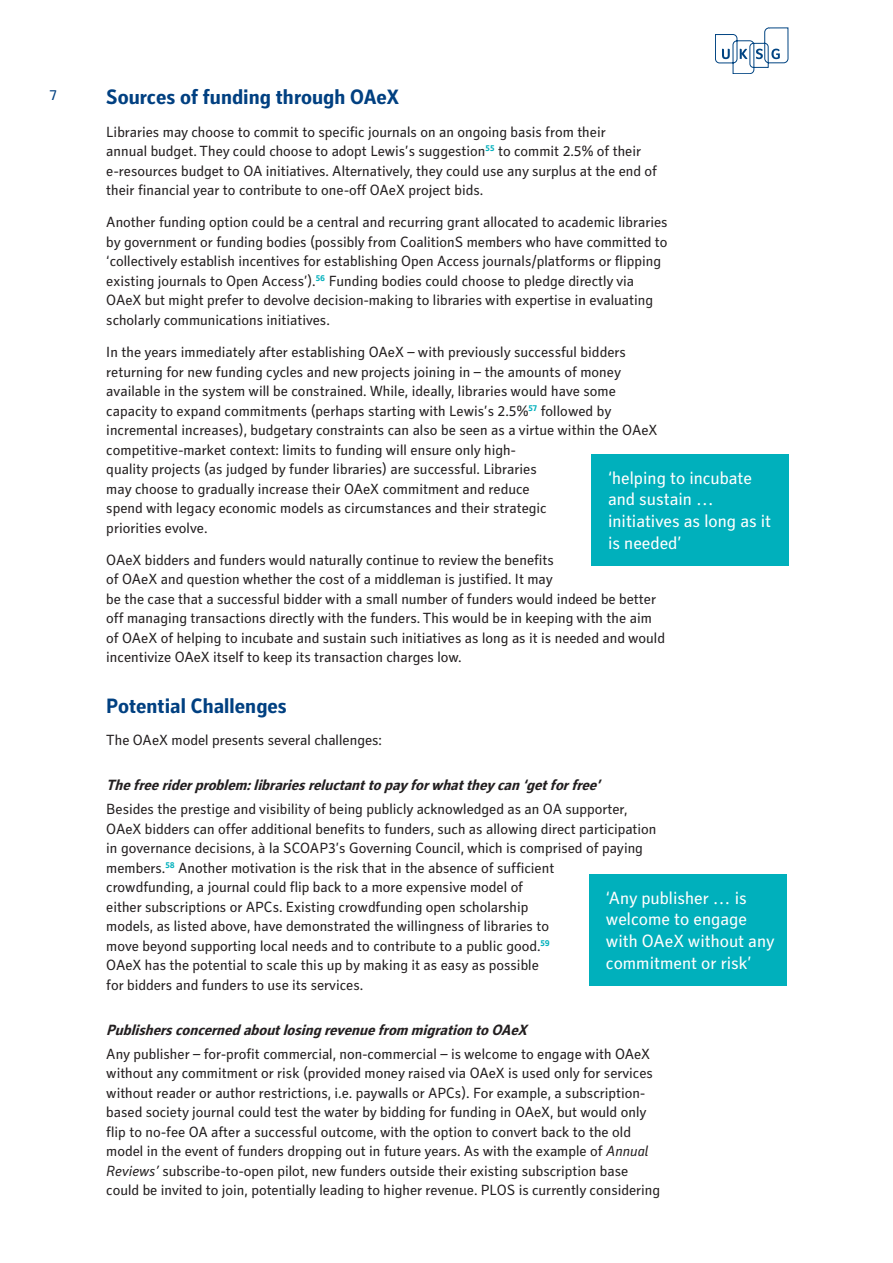
<style>
.page{position:relative;width:893px;height:1263px;background:#fff}
.page>*{position:absolute;margin:0;border:0;box-sizing:border-box;transform-origin:0 0}
.A-Style_Heading{font:700 21px "Secca Std";color:#014081}
.Stand_out_quote{font:18px/21.6px "Secca Std";color:#fff}
.Body{font:15px/19.5px "Secca Std";color:#231f20}
.C-Style_Heading_BI{font:italic 700 15px "Secca Std";color:#231f20}
.t1{font:15px "Secca Std";color:#014081}
.s1{font-style:italic}
</style>
<div class="page">
<svg style="left:715px;top:28px;width:73px;height:46px"></svg>
<div style="left:591px;top:454px;width:197px;height:112px;background:#00b0bc"></div>
<div style="left:589px;top:874px;width:197px;height:112px;background:#00b0bc"></div>
<p class="t1" style="left:50px;top:87px;width:9px">7</p>
<p class="A-Style_Heading" style="left:106px;top:85px;width:294px">Sources of funding through OAeX</p>
<p class="Body" style="left:106px;top:122px;width:552px">Libraries may choose to commit to specific journals on an ongoing basis from their<br>annual budget. They could choose to adopt Lewis’s suggestion<sup>55</sup> to commit 2.5% of their e-resources budget to OA initiatives. Alternatively, they could use any surplus at the end of their financial year to contribute to one-off OAeX project bids.</p>
<p class="Body" style="left:106px;top:213px;width:563px">Another funding option could be a central and recurring grant allocated to academic libraries by government or funding bodies (possibly from CoalitionS members who have committed to ‘collectively establish incentives for establishing Open Access journals/platforms or flipping existing journals to Open Access’).<sup>56</sup> Funding bodies could choose to pledge directly via OAeX but might prefer to devolve decision-making to libraries with expertise in evaluating scholarly communications initiatives.</p>
<p class="Body" style="left:106px;top:343px;width:553px">In the years immediately after establishing OAeX – with previously successful bidders returning for new funding cycles and new projects joining in – the amounts of money available in the system will be constrained. While, ideally, libraries would have some capacity to expand commitments (perhaps starting with Lewis’s 2.5%<sup>57</sup> followed by incremental increases), budgetary constraints can also be seen as a virtue within the OAeX competitive-market context: limits to funding will ensure only high-<br>quality projects (as judged by funder libraries) are successful. Libraries<br>may choose to gradually increase their OAeX commitment and reduce<br>spend with legacy economic models as circumstances and their strategic<br>priorities evolve.</p>
<p class="Body" style="left:106px;top:551px;width:560px">OAeX bidders and funders would naturally continue to review the benefits<br>of OAeX and question whether the cost of a middleman is justified. It may<br>be the case that a successful bidder with a small number of funders would indeed be better off managing transactions directly with the funders. This would be in keeping with the aim of OAeX of helping to incubate and sustain such initiatives as long as it is needed and would incentivize OAeX itself to keep its transaction charges low.</p>
<p class="A-Style_Heading" style="left:106px;top:694px;width:182px">Potential Challenges</p>
<p class="Body" style="left:106px;top:731px;width:277px">The OAeX model presents several challenges:</p>
<p class="C-Style_Heading_BI" style="left:106px;top:777px;width:500px">Thefreeriderproblem:librariesreluctanttopayforwhattheycan‘getforfree’</p>
<p class="Body" style="left:106px;top:800px;width:552px">Besides the prestige and visibility of being publicly acknowledged as an OA supporter, OAeX bidders can offer additional benefits to funders, such as allowing direct participation in governance decisions, à la SCOAP3’s Governing Council, which is comprised of paying members.<sup>58</sup> Another motivation is the risk that in the absence of sufficient<br>crowdfunding, a journal could flip back to a more expensive model of<br>either subscriptions or APCs. Existing crowdfunding open scholarship<br>models, as listed above, have demonstrated the willingness of libraries to<br>move beyond supporting local needs and to contribute to a public good.<sup>59<br></sup>OAeX has the potential to scale this up by making it as easy as possible<br>for bidders and funders to use its services.</p>
<p class="C-Style_Heading_BI" style="left:106px;top:1021px;width:427px">Publishersconcernedaboutlosingrevenuefrom migrationtoOAeX</p>
<p class="Body" style="left:106px;top:1044px;width:555px">Any publisher – for-profit commercial, non-commercial – is welcome to engage with OAeX without any commitment or risk (provided money raised via OAeX is used only for services without reader or author restrictions, i.e. paywalls or APCs). For example, a subscription&shy;based society journal could test the water by bidding for funding in OAeX, but would only flip to no-fee OA after a successful outcome, with the option to convert back to the old model in the event of funders dropping out in future years. As with the example of <span class="s1">Annual Reviews’</span> subscribe-to-open pilot, new funders outside their existing subscription base could be invited to join, potentially leading to higher revenue. PLOS is currently considering</p>
<p class="Stand_out_quote" style="left:608px;top:467px;width:165px">‘helping to incubate and sustain … initiatives as long as it is needed’</p>
<p class="Stand_out_quote" style="left:606px;top:888px;width:170px">‘Any publisher … is welcome to engage with OAeX without any commitment or risk’</p>
</div>
